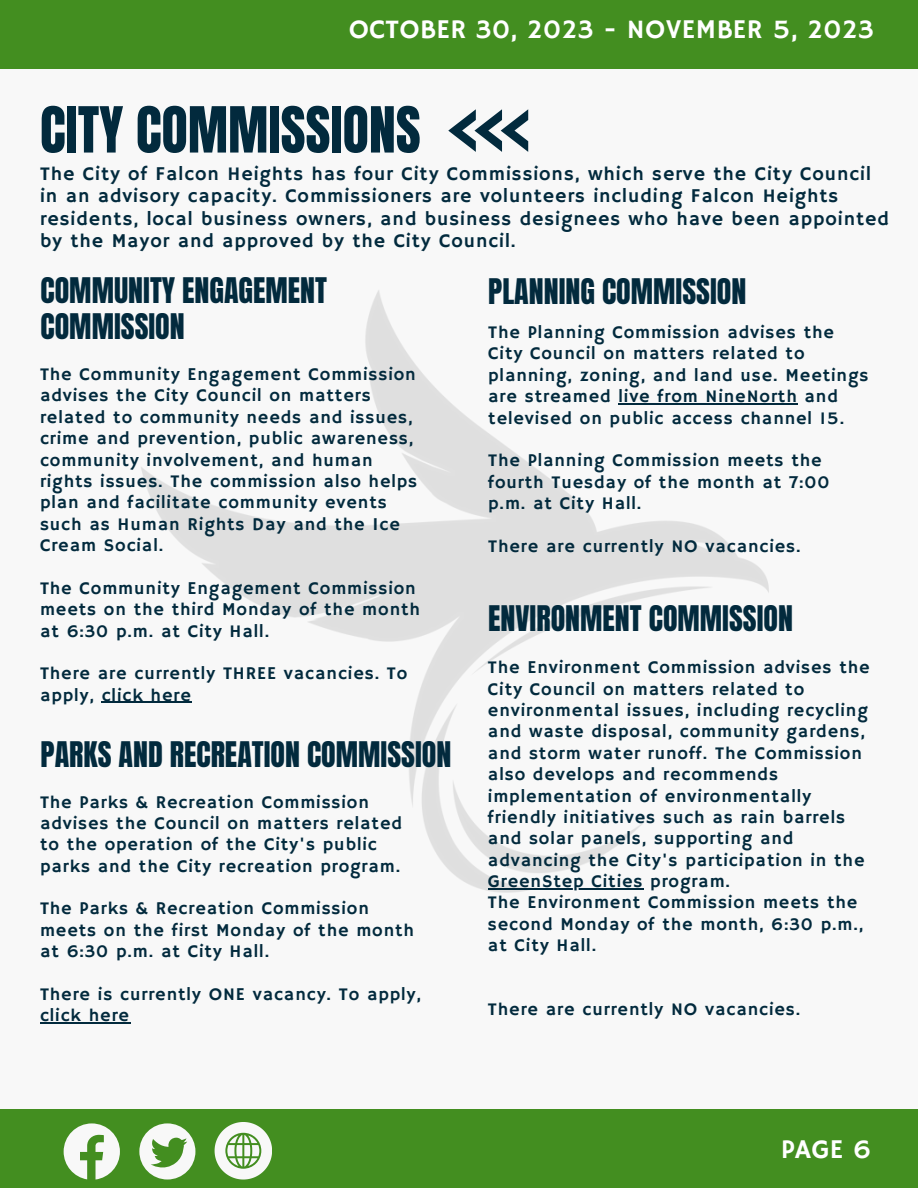
<style>
.page{position:relative;width:918px;height:1188px;background:#f8f8f8}
.page>*{position:absolute;margin:0;border:0;box-sizing:border-box;transform-origin:0 0}
.t1{font:54px "Anton";color:#022a3d}
.t2{font:30px/36px "Anton";color:#022a3d}
.t3{font:27px "Hammersmith One";letter-spacing:.015em;color:#fff}
.t4{font:19.5px/22.5px "Hammersmith One";letter-spacing:.05em;color:#022a3d}
.t5{font:18px/21.3px "Hammersmith One";letter-spacing:.05em;color:#022a3d}
</style>
<div class="page">
<div style="left:0;top:1109px;width:918px;height:79px;background:#438e20"></div>
<svg style="left:64px;top:1123px;width:56px;height:57px"></svg>
<svg style="left:139px;top:1123px;width:56px;height:57px"></svg>
<svg style="left:215px;top:1122px;width:57px;height:57px"></svg>
<div style="left:0;top:0;width:918px;height:68px;background:#438e20"></div>
<svg style="left:448px;top:109px;width:80px;height:43px"></svg>
<img style="left:136px;top:290px;width:647px;height:603px">
<hr style="left:102px;top:702px;width:90px;height:1px;background:#022a3d">
<hr style="left:619px;top:403px;width:179px;height:1px;background:#022a3d">
<hr style="left:488px;top:888px;width:155px;height:1px;background:#022a3d">
<hr style="left:40px;top:1022px;width:90px;height:2px;background:#022a3d">
<p class="t3" style="left:349px;top:14px;width:527px">OCTOBER 30, 2023 - NOVEMBER 5, 2023</p>
<p class="t1" style="left:40px;top:91px;width:382px">CITY COMMISSIONS</p>
<p class="t4" style="left:40px;top:163px;width:850px">The City of Falcon Heights has four City Commissions, which serve the City Council in an advisory capacity. Commissioners are volunteers including Falcon Heights residents, local business owners, and business designees who have been appointed by the Mayor and approved by the City Council.</p>
<p class="t2" style="left:41px;top:273px;width:288px">COMMUNITY ENGAGEMENT<br>COMMISSION</p>
<p class="t2" style="left:488px;top:274px;width:260px">PLANNING COMMISSION</p>
<p class="t5" style="left:488px;top:322px;width:382px">The Planning Commission advises the City Council on matters related to planning, zoning, and land use. Meetings are streamed live from NineNorth and televised on public access channel 15.</p>
<p class="t5" style="left:488px;top:451px;width:343px">The Planning Commission meets the fourth Tuesday of the month at 7:00 p.m. at City Hall.</p>
<p class="t5" style="left:488px;top:536px;width:314px">There are currently NO vacancies.</p>
<p class="t5" style="left:40px;top:364px;width:379px">The Community Engagement Commission advises the City Council on matters related to community needs and issues, crime and prevention, public awareness, community involvement, and human rights issues. The commission also helps plan and facilitate community events such as Human Rights Day and the Ice Cream Social.</p>
<p class="t5" style="left:40px;top:578px;width:381px">The Community Engagement Commission meets on the third Monday of the month at 6:30 p.m. at City Hall.</p>
<p class="t5" style="left:40px;top:664px;width:369px">There are currently THREE vacancies. To apply, click here</p>
<p class="t2" style="left:488px;top:600px;width:306px">ENVIRONMENT COMMISSION</p>
<p class="t5" style="left:488px;top:658px;width:383px">The Environment Commission advises the City Council on matters related to environmental issues, including recycling and waste disposal, community gardens, and storm water runoff. The Commission also develops and recommends implementation of environmentally friendly initiatives such as rain barrels and solar panels, supporting and advancing the City's participation in the GreenStep Cities program.</p>
<p class="t5" style="left:488px;top:893px;width:377px">The Environment Commission meets the second Monday of the month, 6:30 p.m., at City Hall.</p>
<p class="t2" style="left:41px;top:737px;width:412px">PARKS AND RECREATION COMMISSION</p>
<p class="t5" style="left:40px;top:792px;width:364px">The Parks &amp; Recreation Commission advises the Council on matters related to the operation of the City's public parks and the City recreation program.</p>
<p class="t5" style="left:40px;top:899px;width:375px">The Parks &amp; Recreation Commission meets on the first Monday of the month at 6:30 p.m. at City Hall.</p>
<p class="t5" style="left:40px;top:984px;width:383px">There is currently ONE vacancy. To apply, click here</p>
<p class="t5" style="left:488px;top:1000px;width:314px">There are currently NO vacancies.</p>
<p class="t3" style="left:781px;top:1133px;width:91px">PAGE 6</p>
</div>
